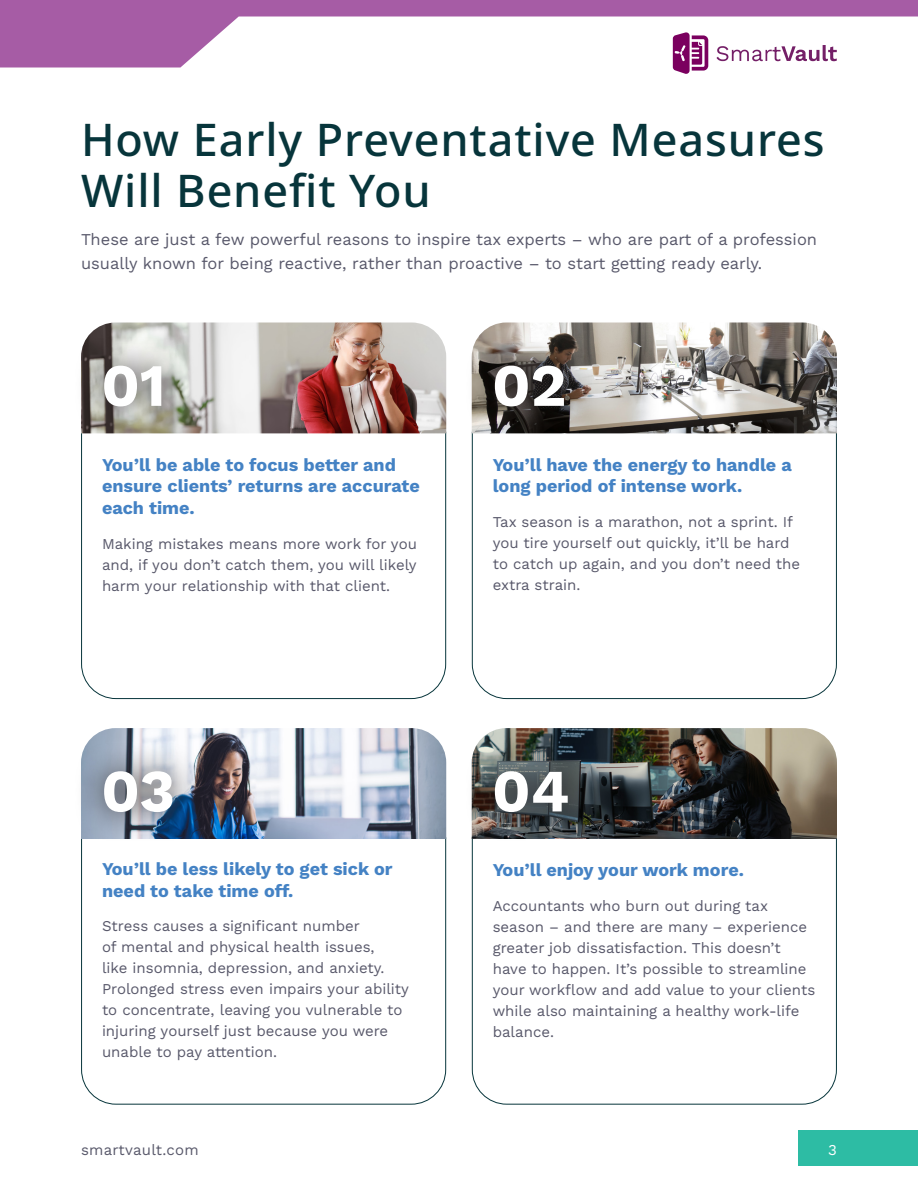
<style>
.page{position:relative;width:918px;height:1188px;background:#fff}
.page>*{position:absolute;margin:0;border:0;box-sizing:border-box;transform-origin:0 0}
.Step_Number_-_Green{font:700 60px "Work Sans";color:#fff}
.Body_Text{font:500 45px/51px "Noto Sans";letter-spacing:.02em;color:#07353b}
.Subhead_A{font:700 18px/21.6px "Work Sans";color:#4482c4}
.Body_Text-2{font:16.5px/24px "Work Sans";color:#59596b}
.Body_Text_Small{font:15px/21px "Work Sans";color:#59596b}
.Body_Text_Small-2{font:15px "Work Sans";letter-spacing:.02em;color:#59596b}
.t1{font:15px "Work Sans";color:#fff}
</style>
<div class="page">
<div style="left:798px;top:1130px;width:120px;height:36px;background:#2dbca4"></div>
<svg style="left:0;top:0;width:918px;height:68px"></svg>
<svg style="left:716px;top:45px;width:121px;height:16px"></svg>
<svg style="left:673px;top:32px;width:35px;height:42px"></svg>
<svg style="left:472px;top:433px;width:365px;height:266px"></svg>
<img style="left:478px;top:322px;width:359px;height:111px">
<svg style="left:471px;top:337px;width:122px;height:99px;background:#645e5a"></svg>
<svg style="left:472px;top:839px;width:365px;height:266px"></svg>
<img style="left:479px;top:728px;width:358px;height:111px">
<img style="left:471px;top:742px;width:125px;height:99px">
<svg style="left:81px;top:433px;width:365px;height:266px"></svg>
<img style="left:87px;top:322px;width:359px;height:111px">
<svg style="left:81px;top:337px;width:111px;height:98px;background:#a09f99"></svg>
<svg style="left:81px;top:839px;width:365px;height:266px"></svg>
<img style="left:88px;top:728px;width:358px;height:111px">
<svg style="left:81px;top:742px;width:121px;height:99px;background:#8c99aa"></svg>
<p class="Body_Text" style="left:81px;top:115px;width:745px">How Early Preventative Measures<br>Will Benefit You</p>
<p class="Body_Text-2" style="left:81px;top:226px;width:738px">These are just a few powerful reasons to inspire tax experts – who are part of a profession usually known for being reactive, rather than proactive – to start getting ready early.</p>
<p class="Step_Number_-_Green" style="left:101px;top:340px;width:66px">01</p>
<p class="Subhead_A" style="left:102px;top:453px;width:319px">You’ll be able to focus better and ensure clients’ returns are accurate each time.</p>
<p class="Body_Text_Small" style="left:102px;top:532px;width:316px;text-align:justify">Making mistakes means more work for you and, if you don’t catch them, you will likely harm your relationship with that client.</p>
<p class="Step_Number_-_Green" style="left:101px;top:745px;width:75px">03</p>
<p class="Subhead_A" style="left:102px;top:857px;width:292px">You’ll be less likely to get sick or need to take time off.</p>
<p class="Body_Text_Small" style="left:102px;top:915px;width:309px">Stress causes a significant number<br>of mental and physical health issues,<br>like insomnia, depression, and anxiety.<br>Prolonged stress even impairs your ability to concentrate, leaving you vulnerable to injuring yourself just because you were unable to pay attention.</p>
<p class="Step_Number_-_Green" style="left:492px;top:340px;width:76px">02</p>
<p class="Subhead_A" style="left:493px;top:453px;width:301px">You’ll have the energy to handle a long period of intense work.</p>
<p class="Body_Text_Small" style="left:493px;top:511px;width:309px">Tax season is a marathon, not a sprint. If you tire yourself out quickly, it’ll be hard to catch up again, and you don’t need the extra strain.</p>
<p class="Step_Number_-_Green" style="left:492px;top:745px;width:79px">04</p>
<p class="Subhead_A" style="left:493px;top:859px;width:253px">You’ll enjoy your work more.</p>
<p class="Body_Text_Small" style="left:493px;top:895px;width:324px">Accountants who burn out during tax season – and there are many – experience greater job dissatisfaction. This doesn’t have to happen. It’s possible to streamline your workflow and add value to your clients while also maintaining a healthy work-life balance.</p>
<p class="Body_Text_Small-2" style="left:81px;top:1138px;width:119px">smartvault.com</p>
<p class="t1" style="left:828px;top:1138px;width:10px">3</p>
</div>
